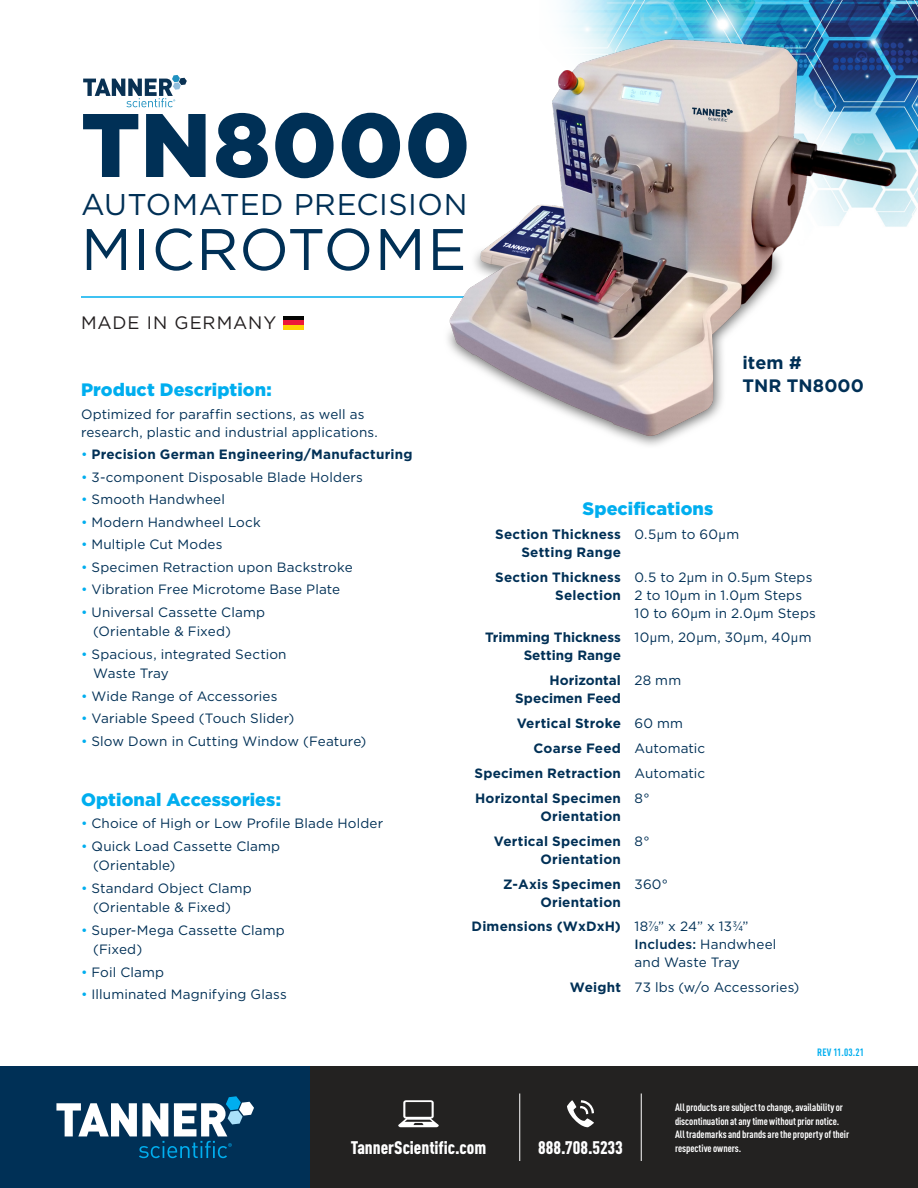
<style>
.page{position:relative;width:918px;height:1188px;background:#fff}
.page>*{position:absolute;margin:0;border:0;box-sizing:border-box;transform-origin:0 0}
.t1{font:900 90px "Gotham HTF";letter-spacing:.01em;color:#003056}
.t2{font:58.5px "Gotham HTF";letter-spacing:.025em;color:#003056}
.t3{font:30px "Gotham HTF";letter-spacing:.015em;color:#003056}
.t4{font:900 18px "Gotham HTF";letter-spacing:.005em;color:#00aeef}
.t5{font:900 18px "DIN Cond";letter-spacing:-.005em;color:#fff}
.t6{font:700 18px "Gotham HTF";letter-spacing:.005em;color:#003056}
.t7{font:18px "Gotham HTF";letter-spacing:.05em;color:#231f20}
.Description{font:13.5px "Gotham HTF";letter-spacing:.01em;color:#003056}
.Item{font:700 13.5px/18px "Gotham HTF";letter-spacing:.015em;color:#003056;text-align:right}
.Description-2{font:500 13.5px "Gotham HTF";letter-spacing:.015em;color:#003056}
.Description-3{font:13.5px "Gotham HTF";letter-spacing:-.01em;color:#003056}
.t8{font:700 10.5px/13.5px "DIN Cond";letter-spacing:-.005em;color:#fff}
.t9{font:700 10.5px "DIN Cond";letter-spacing:.015em;color:#00aeef}
.s1{font-weight:400;color:#00aeef}
.s2{color:#00aeef}
.s3{font-family:"DIN Pro"}
.s4{font-family:"Gotham Narrow"}
.s5{font-weight:400}
</style>
<div class="page">
<img style="left:562px;top:0;width:356px;height:19px">
<hr style="left:81px;top:296px;width:405px;height:2px;background:#00aeef">
<img style="left:432px;top:19px;width:486px;height:427px">
<div style="left:0;top:1066px;width:310px;height:122px;background:#003056"></div>
<svg style="left:56px;top:1096px;width:198px;height:62px"></svg>
<div style="left:310px;top:1066px;width:608px;height:122px;background:#232221"></div>
<svg style="left:398px;top:1100px;width:41px;height:27px"></svg>
<svg style="left:567px;top:1100px;width:27px;height:27px"></svg>
<hr style="left:519px;top:1094px;width:1px;height:67px;background:#fff">
<hr style="left:641px;top:1094px;width:1px;height:67px;background:#fff">
<svg style="left:83px;top:75px;width:104px;height:32px"></svg>
<hr style="left:284px;top:316px;width:20px;height:4px;background:#040503">
<div style="left:284px;top:320px;width:20px;height:5px;background:#ed1a3a"></div>
<hr style="left:284px;top:325px;width:20px;height:4px;background:#fed304">
<p class="t1" style="left:81px;top:93px;width:391px">TN8000</p>
<p class="t3" style="left:81px;top:187px;width:388px">AUTOMATED PRECISION</p>
<p class="t2" style="left:81px;top:217px;width:387px">MICROTOME</p>
<p class="t7" style="left:81px;top:313px;width:197px">MADE IN GERMANY</p>
<p class="t4" style="left:81px;top:379px;width:192px">Product Description:</p>
<p class="Description" style="left:81px;top:406px;width:285px">Optimized for paraffin sections, as well as</p>
<p class="Description" style="left:81px;top:424px;width:298px">research, plastic and industrial applications.</p>
<p class="Item" style="left:81px;top:445px;width:333px"><span class="s1">•</span> Precision German Engineering/Manufacturing</p>
<p class="Description" style="left:81px;top:469px;width:283px"><span class="s2">•</span> 3-component Disposable Blade Holders</p>
<p class="Description" style="left:81px;top:492px;width:146px"><span class="s2">•</span> Smooth Handwheel</p>
<p class="Description" style="left:81px;top:514px;width:181px"><span class="s2">•</span> Modern Handwheel Lock</p>
<p class="Description" style="left:81px;top:537px;width:143px"><span class="s2">•</span> Multiple Cut Modes</p>
<p class="Description" style="left:81px;top:559px;width:273px"><span class="s2">•</span> Specimen Retraction upon Backstroke</p>
<p class="Description" style="left:81px;top:582px;width:261px"><span class="s2">•</span> Vibration Free Microtome Base Plate</p>
<p class="Description" style="left:81px;top:604px;width:186px"><span class="s2">•</span> Universal Cassette Clamp</p>
<p class="Description" style="left:93px;top:624px;width:139px">(Orientable &amp; Fixed)</p>
<p class="Description" style="left:81px;top:646px;width:207px"><span class="s2">•</span> Spacious, integrated Section</p>
<p class="Description-3" style="left:93px;top:666px;width:77px">Waste Tray</p>
<p class="Description" style="left:81px;top:688px;width:198px"><span class="s2">•</span> Wide Range of Accessories</p>
<p class="Description" style="left:81px;top:711px;width:215px"><span class="s2">•</span> Variable Speed (Touch Slider)</p>
<p class="Description" style="left:81px;top:733px;width:287px"><span class="s2">•</span> Slow Down in Cutting Window (Feature)</p>
<p class="t4" style="left:81px;top:789px;width:202px">Optional Accessories:</p>
<p class="Description" style="left:81px;top:816px;width:304px"><span class="s2">•</span> Choice of High or Low Profile Blade Holder</p>
<p class="Description" style="left:81px;top:838px;width:201px"><span class="s2">•</span> Quick Load Cassette Clamp</p>
<p class="Description" style="left:93px;top:858px;width:84px">(Orientable)</p>
<p class="Description" style="left:81px;top:880px;width:172px"><span class="s2">•</span> Standard Object Clamp</p>
<p class="Description" style="left:93px;top:900px;width:139px">(Orientable &amp; Fixed)</p>
<p class="Description" style="left:81px;top:922px;width:205px"><span class="s2">•</span> Super-Mega Cassette Clamp</p>
<p class="Description" style="left:93px;top:942px;width:51px">(Fixed)</p>
<p class="Description" style="left:81px;top:964px;width:85px"><span class="s2">•</span> Foil Clamp</p>
<p class="Description" style="left:81px;top:987px;width:207px"><span class="s2">•</span> Illuminated Magnifying Glass</p>
<p class="t6" style="left:742px;top:352px;width:61px">item #</p>
<p class="t6" style="left:742px;top:375px;width:123px">TNR TN8000</p>
<p class="t4" style="left:582px;top:498px;width:133px">Specifications</p>
<p class="Item" style="left:495px;top:525px;width:127px">Section Thickness</p>
<p class="Item" style="left:521px;top:543px;width:101px">Setting Range</p>
<p class="Description" style="left:634px;top:526px;width:106px">0.5<span class="s3">µ</span>m to 60<span class="s3">µ</span>m</p>
<p class="Item" style="left:495px;top:567px;width:127px">Section Thickness</p>
<p class="Item" style="left:555px;top:585px;width:67px">Selection</p>
<p class="Description" style="left:634px;top:569px;width:179px">0.5 to 2<span class="s3">µ</span>m in 0.5<span class="s3">µ</span>m Steps</p>
<p class="Description" style="left:634px;top:587px;width:169px">2 to 10<span class="s3">µ</span>m in 1.0<span class="s3">µ</span>m Steps</p>
<p class="Description" style="left:634px;top:605px;width:183px">10 to 60<span class="s3">µ</span>m in 2.0<span class="s3">µ</span>m Steps</p>
<p class="Item" style="left:485px;top:628px;width:137px">Trimming Thickness</p>
<p class="Item" style="left:524px;top:646px;width:99px">Setting Range</p>
<p class="Description" style="left:634px;top:630px;width:179px">10<span class="s3">µ</span>m, 20<span class="s3">µ</span>m, 30<span class="s3">µ</span>m, 40<span class="s3">µ</span>m</p>
<p class="Item" style="left:550px;top:671px;width:73px">Horizontal</p>
<p class="Item" style="left:515px;top:689px;width:107px">Specimen Feed</p>
<p class="Description" style="left:634px;top:673px;width:48px">28 mm</p>
<p class="Item" style="left:517px;top:714px;width:106px">Vertical Stroke</p>
<p class="Description" style="left:634px;top:716px;width:50px">60 mm</p>
<p class="Item" style="left:534px;top:739px;width:89px">Coarse Feed</p>
<p class="Description" style="left:634px;top:741px;width:72px">Automatic</p>
<p class="Item" style="left:474px;top:764px;width:148px">Specimen Retraction</p>
<p class="Description" style="left:634px;top:766px;width:72px">Automatic</p>
<p class="Item" style="left:475px;top:789px;width:147px">Horizontal Specimen<br>Orientation</p>
<p class="Description" style="left:634px;top:791px;width:17px">8°</p>
<p class="Item" style="left:494px;top:832px;width:129px">Vertical Specimen</p>
<p class="Item" style="left:541px;top:850px;width:82px">Orientation</p>
<p class="Description" style="left:634px;top:833px;width:17px">8°</p>
<p class="Item" style="left:503px;top:874px;width:119px">Z-Axis Specimen</p>
<p class="Item" style="left:541px;top:892px;width:82px">Orientation</p>
<p class="Description" style="left:634px;top:876px;width:35px">360°</p>
<p class="Item" style="left:472px;top:917px;width:151px">Dimensions (WxDxH)</p>
<p class="Description" style="left:634px;top:919px;width:116px">18<span class="s4">7/8</span>” x 24” x 13<span class="s4">3/4</span>”</p>
<p class="Description-2" style="left:634px;top:937px;width:143px">Includes: <span class="s5">Handwheel</span></p>
<p class="Description" style="left:634px;top:955px;width:107px">and Waste Tray</p>
<p class="Item" style="left:570px;top:978px;width:53px">Weight</p>
<p class="Description" style="left:634px;top:980px;width:166px">73 lbs (w/o Accessories)</p>
<p class="t9" style="left:817px;top:1045px;width:48px">REV 11.03.21</p>
<p class="t5" style="left:351px;top:1137px;width:137px">TannerScientific.com</p>
<p class="t5" style="left:538px;top:1137px;width:86px">888.708.5233</p>
<p class="t8" style="left:675px;top:1101px;width:170px">All products are subject to change, availability or discontinuation at any time without prior notice.</p>
<p class="t8" style="left:675px;top:1128px;width:176px">All trademarks and brands are the property of their respective owners.</p>
</div>
